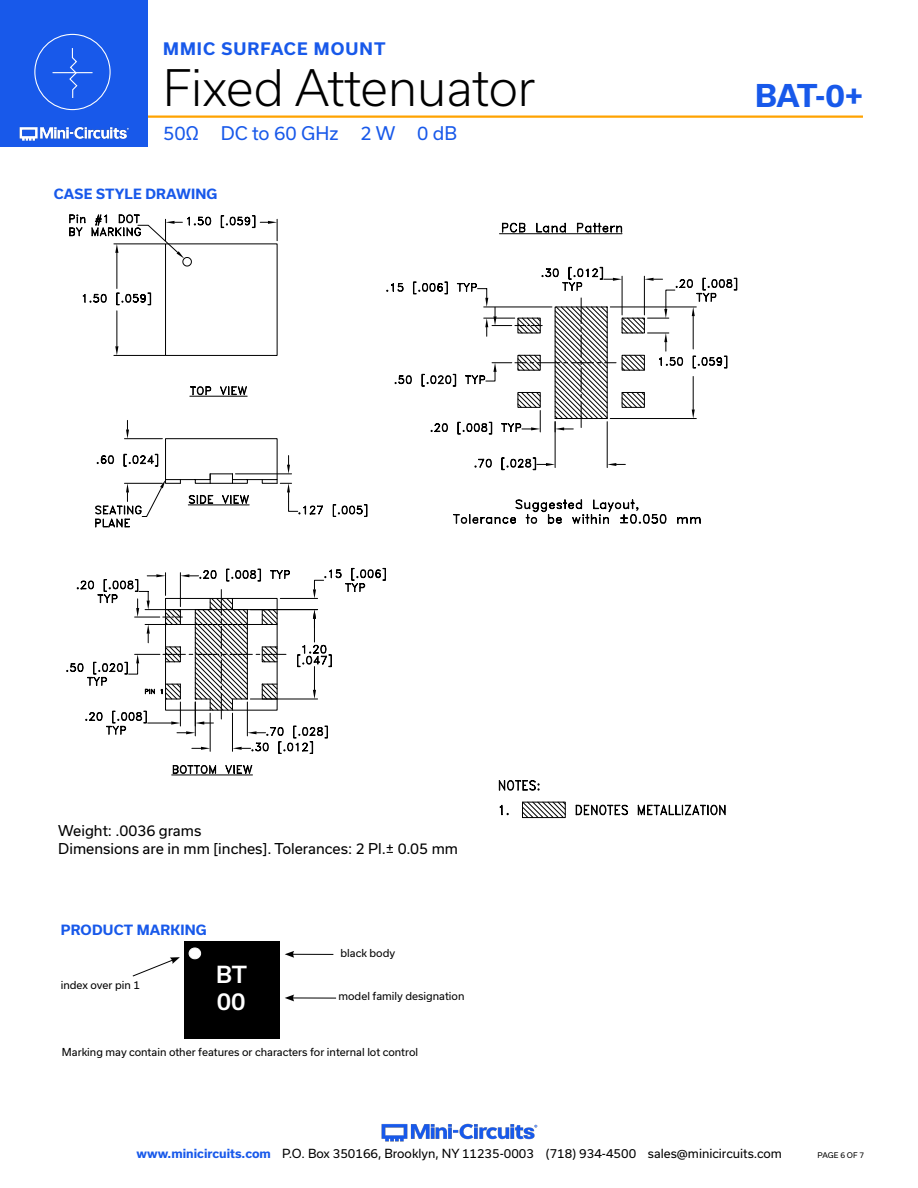
<style>
.page{position:relative;width:918px;height:1188px;background:#fff}
.page>*{position:absolute;margin:0;border:0;box-sizing:border-box;transform-origin:0 0}
.t1{font:300 48px "Usual";color:#000}
.t2{font:700 30px "Usual";color:#1859ea}
.t3{font:500 22.5px "Usual";color:#fff}
.t4{font:18px "Usual";color:#1859ea}
.t5{font:700 16.5px "Usual";letter-spacing:.065em;color:#1859ea}
.t6{font:14.25px/17.1px "Usual";color:#000}
.Blue_Headers{font:700 13.5px "Usual";letter-spacing:.015em;color:#1859ea}
.t7{font:12px "Usual";color:#000}
.Product_Marking_Copy{font:10.5px "Usual";color:#000}
.t8{font:7.5px "Usual";color:#000}
.s1{font-weight:700;color:#1859ea}
</style>
<div class="page">
<img style="left:381px;top:1123px;width:157px;height:19px">
<hr style="left:130px;top:116px;width:733px;height:2px;background:#ffa300">
<div style="left:0;top:0;width:148px;height:147px;background:#1859ea"></div>
<img style="left:19px;top:126px;width:110px;height:15px">
<div style="left:34px;top:34px;width:77px;height:76px;border:1px solid #fff;border-radius:50%"></div>
<hr style="left:53px;top:72px;width:39px;height:1px;background:#fff">
<svg style="left:68px;top:48px;width:10px;height:50px"></svg>
<div style="left:184px;top:942px;width:96px;height:97px;background:#000"></div>
<div style="left:189px;top:948px;width:12px;height:11px;background:#fff;border-radius:50%"></div>
<div style="left:189px;top:948px;width:12px;height:11px;border:1px solid #fff;border-radius:50%"></div>
<hr style="left:292px;top:954px;width:41px;height:1px;background:#000">
<svg style="left:285px;top:951px;width:9px;height:7px"></svg>
<hr style="left:292px;top:998px;width:44px;height:1px;background:#000">
<svg style="left:285px;top:995px;width:9px;height:6px"></svg>
<svg style="left:132px;top:957px;width:48px;height:20px"></svg>
<svg style="left:499px;top:804px;width:10px;height:11px"></svg>
<svg style="left:576px;top:804px;width:52px;height:12px"></svg>
<svg style="left:637px;top:804px;width:89px;height:12px"></svg>
<svg style="left:522px;top:801px;width:44px;height:15px"></svg>
<div style="left:522px;top:802px;width:44px;height:16px;border:1px solid #000"></div>
<svg style="left:66px;top:214px;width:671px;height:577px"></svg>
<h3 class="t5" style="left:163px;top:40px;width:224px">MMIC SURFACE MOUNT</h3>
<h1 class="t1" style="left:163px;top:60px;width:374px">Fixed Attenuator</h1>
<h3 class="t4" style="left:163px;top:123px;width:295px">50Ω DC to 60 GHz 2 W 0 dB</h3>
<p class="Blue_Headers" style="left:54px;top:186px;width:165px">CASE STYLE DRAWING</p>
<h2 class="t2" style="left:755px;top:79px;width:110px">BAT-0+</h2>
<p class="t6" style="left:58px;top:823px;width:401px">Weight: .0036 grams<br>Dimensions are in mm [inches]. Tolerances: 2 Pl.± 0.05 mm</p>
<p class="Blue_Headers" style="left:61px;top:922px;width:147px">PRODUCT MARKING</p>
<p class="Product_Marking_Copy" style="left:61px;top:979px;width:81px">index over pin 1</p>
<p class="t3" style="left:216px;top:961px;width:32px">BT</p>
<p class="t3" style="left:217px;top:988px;width:30px">00</p>
<p class="Product_Marking_Copy" style="left:340px;top:947px;width:56px">black body</p>
<p class="Product_Marking_Copy" style="left:338px;top:990px;width:128px">model family designation</p>
<p class="Product_Marking_Copy" style="left:62px;top:1046px;width:358px">Marking may contain other features or characters for internal lot control</p>
<p class="t7" style="left:137px;top:1146px;width:647px"><span class="s1">www.minicircuits.com</span> P.O. Box 350166, Brooklyn, NY 11235-0003 (718) 934-4500 sales@minicircuits.com</p>
<p class="t8" style="left:818px;top:1151px;width:48px">PAGE 6 OF 7</p>
</div>
